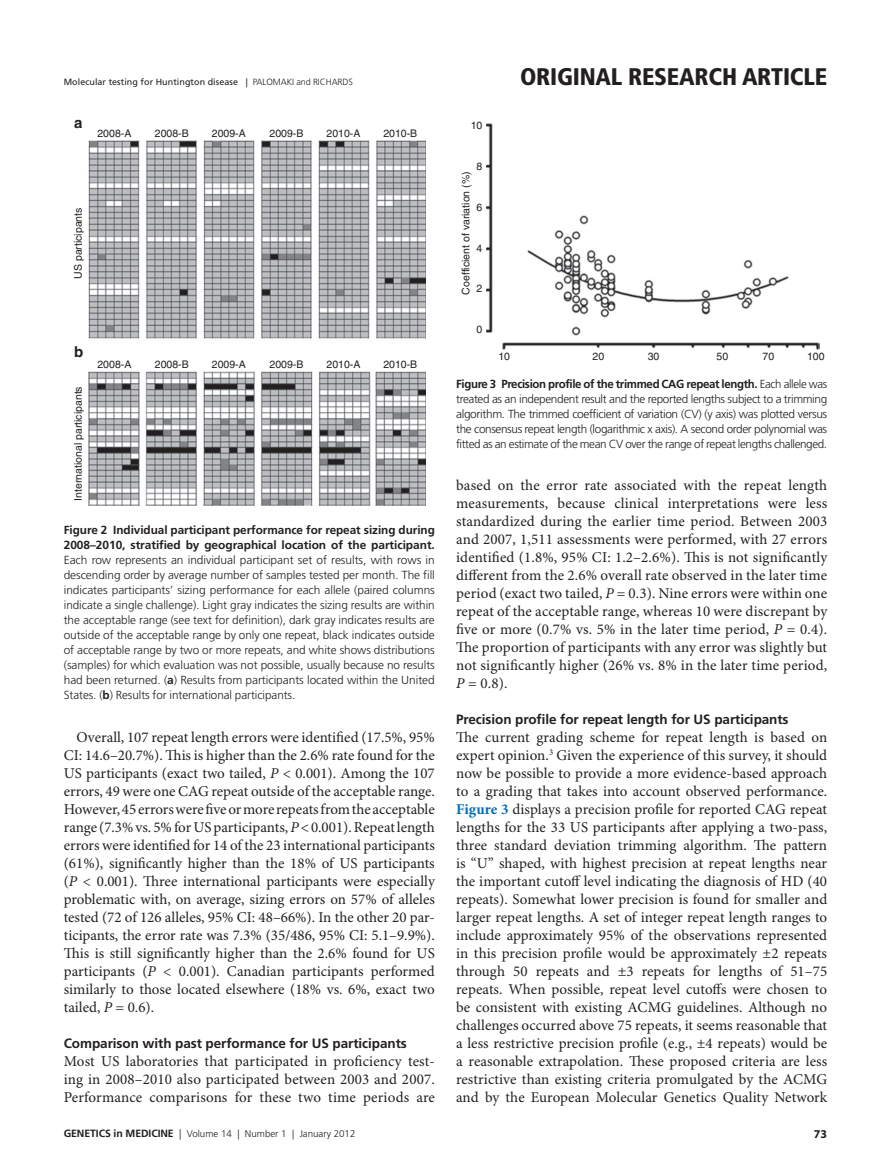
<style>
.page{position:relative;width:891px;height:1175px;background:#fff}
.page>*{position:absolute;margin:0;border:0;box-sizing:border-box;transform-origin:0 0}
.t1{font:900 condensed 24px "Frutiger LT Pro";color:#231f20}
.t2{font:15px/18px "Minion Pro";letter-spacing:.005em;color:#231f20;text-align:justify}
.t3{font:700 15px "Helvetica";color:#231f20}
.t4{font:700 13.5px "Frutiger LT Pro";letter-spacing:-.005em;color:#231f20}
.t5{font:700 12px "Myriad Pro";color:#231f20}
.t6{font:300 11.7px/15px "Frutiger LT Pro";letter-spacing:-.02em;color:#231f20;text-align:justify}
.t7{font:700 11.7px/15px "Frutiger LT Pro";letter-spacing:-.005em;color:#231f20}
.t8{font:10.5px "Helvetica";color:#231f20}
.t9{font:300 9.75px "Frutiger LT Pro";color:#231f20}
.t10{font:9px "Frutiger LT Pro";letter-spacing:.005em;color:#231f20}
.s1{font-weight:300}
.s2{font-weight:700}
.s3{font-style:italic}
.s4{font-weight:700;color:#006cb3}
.s5{font-weight:700;font-size:10.5px}
.s6{font-size:10.5px}
</style>
<div class="page">
<img style="left:88px;top:141px;width:338px;height:364px">
<img style="left:486px;top:124px;width:333px;height:225px">
<p class="t10" style="left:64px;top:76px;width:291px">Molecular testing for Huntington disease | <span class="s1">PALOMAKI and RICHARDS</span></p>
<h1 class="t1" style="left:520px;top:62px;width:14px">ORIGINAL</h1>
<h1 class="t1" style="left:628px;top:62px;width:15px">RESEARCH</h1>
<h1 class="t1" style="left:742px;top:62px;width:14px">ARTICLE</h1>
<p class="t3" style="left:74px;top:114px;width:10px">a</p>
<p class="t8" style="left:97px;top:127px;width:35px">2008-A</p>
<p class="t8" style="left:155px;top:127px;width:35px">2008-B</p>
<p class="t8" style="left:212px;top:127px;width:35px">2009-A</p>
<p class="t8" style="left:270px;top:127px;width:35px">2009-B</p>
<p class="t8" style="left:327px;top:127px;width:35px">2010-A</p>
<p class="t8" style="left:383px;top:127px;width:35px">2010-B</p>
<p class="t8" style="left:72px;top:279px;width:73px;rotate:-90deg">US participants</p>
<p class="t3" style="left:74px;top:342px;width:11px">b</p>
<p class="t8" style="left:72px;top:500px;width:116px;rotate:-90deg">International participants</p>
<p class="t8" style="left:97px;top:359px;width:35px">2008-A</p>
<p class="t8" style="left:155px;top:359px;width:35px">2008-B</p>
<p class="t8" style="left:212px;top:359px;width:35px">2009-A</p>
<p class="t8" style="left:270px;top:359px;width:35px">2009-B</p>
<p class="t8" style="left:327px;top:359px;width:35px">2010-A</p>
<p class="t8" style="left:383px;top:359px;width:35px">2010-B</p>
<p class="t7" style="left:64px;top:522px;width:373px">Figure 2 I ndividual participant performance for repeat sizing during<br>2008–2010, stratified by geographical location of the participant.</p>
<p class="t6" style="left:64px;top:552px;width:373px">Each row represents an individual participant set of results, with rows in descending order by average number of samples tested per month. The fill indicates participants’ sizing performance for each allele (paired columns indicate a single challenge). Light gray indicates the sizing results are within the acceptable range (see text for definition), dark gray indicates results are outside of the acceptable range by only one repeat, black indicates outside of acceptable range by two or more repeats, and white shows distributions (samples) for which evaluation was not possible, usually because no results had been returned. (<span class="s2">a</span>) Results from participants located within the United States. (<span class="s2">b</span>) Results for international participants.</p>
<p class="t2" style="left:64px;top:728px;width:373px;text-indent:13px">Overall, 107 repeat length errors were identified (17.5%, 95% CI: 14.6–20.7%). This is higher than the 2.6% rate found for the US participants (exact two tailed, <span class="s3">P</span> &lt; 0.001). Among the 107 errors, 49 were one CAG repeat outside of the acceptable range.<br>However, 45 errors were five or more repeats from the acceptable range (7.3% vs. 5% for US participants, <span class="s3">P</span> &lt; 0.001). Repeat length errors were identified for 14 of the 23 international participants (61%), significantly higher than the 18% of US participants (<span class="s3">P</span> &lt; 0.001). Three international participants were especially problematic with, on average, sizing errors on 57% of alleles tested (72 of 126 alleles, 95% CI: 48–66%). In the other 20 par&shy;ticipants, the error rate was 7.3% (35/486, 95% CI: 5.1–9.9%).<br>This is still significantly higher than the 2.6% found for US participants (<span class="s3">P</span> &lt; 0.001). Canadian participants performed similarly to those located elsewhere (18% vs. 6%, exact two tailed, <span class="s3">P</span> = 0.6).</p>
<p class="t4" style="left:64px;top:1035px;width:345px">Comparison with past performance for US participants</p>
<p class="t2" style="left:64px;top:1052px;width:373px">Most US laboratories that participated in proficiency test&shy;ing in 2008–2010 also participated between 2003 and 2007.<br>Performance comparisons for these two time periods are</p>
<p class="t8" style="left:471px;top:119px;width:13px">10</p>
<p class="t8" style="left:477px;top:160px;width:7px">8</p>
<p class="t8" style="left:460px;top:295px;width:125px;rotate:-90deg">Coefficient of variation (%)</p>
<p class="t8" style="left:477px;top:201px;width:7px">6</p>
<p class="t8" style="left:477px;top:243px;width:7px">4</p>
<p class="t8" style="left:477px;top:282px;width:7px">2</p>
<p class="t8" style="left:477px;top:323px;width:7px">0</p>
<p class="t8" style="left:498px;top:350px;width:13px">10</p>
<p class="t8" style="left:593px;top:350px;width:13px">20</p>
<p class="t8" style="left:648px;top:350px;width:13px">30</p>
<p class="t8" style="left:717px;top:350px;width:13px">50</p>
<p class="t8" style="left:763px;top:350px;width:13px">70</p>
<p class="t8" style="left:807px;top:350px;width:19px">100</p>
<p class="t6" style="left:456px;top:377px;width:373px"><span class="s2">Figure 3 Precision profile of the trimmed CAG repeat length.</span> Each allele was treated as an independent result and the reported lengths subject to a trimming algorithm. The trimmed coefficient of variation (CV) (y axis) was plotted versus the consensus repeat length (logarithmic x axis). A second order polynomial was fitted as an estimate of the mean CV over the range of repeat lengths challenged.</p>
<p class="t2" style="left:456px;top:476px;width:373px">based on the error rate associated with the repeat length measurements, because clinical interpretations were less standardized during the earlier time period. Between 2003 and 2007, 1,511 assessments were performed, with 27 errors identified (1.8%, 95% CI: 1.2–2.6%). This is not significantly different from the 2.6% overall rate observed in the later time period (exact two tailed, <span class="s3">P</span> = 0.3). Nine errors were within one repeat of the acceptable range, whereas 10 were discrepant by five or more (0.7% vs. 5% in the later time period, <span class="s3">P</span> = 0.4).<br>The proportion of participants with any error was slightly but not significantly higher (26% vs. 8% in the later time period, <span class="s3">P</span> = 0.8).</p>
<p class="t4" style="left:456px;top:711px;width:334px">Precision profile for repeat length for US participants</p>
<p class="t2" style="left:456px;top:728px;width:373px">The current grading scheme for repeat length is based on expert opinion.<sup>3</sup> Given the experience of this survey, it should now be possible to provide a more evidence-based approach to a grading that takes into account observed performance.<br><span class="s4">Figure 3</span> displays a precision profile for reported CAG repeat lengths for the 33 US participants after applying a two-pass, three standard deviation trimming algorithm. The pattern is “U” shaped, with highest precision at repeat lengths near the important cutoff level indicating the diagnosis of HD (40 repeats). Somewhat lower precision is found for smaller and larger repeat lengths. A set of integer repeat length ranges to include approximately 95% of the observations represented in this precision profile would be approximately ±2 repeats through 50 repeats and ±3 repeats for lengths of 51–75 repeats. When possible, repeat level cutoffs were chosen to be consistent with existing ACMG guidelines. Although no challenges occurred above 75 repeats, it seems reasonable that a less restrictive precision profile (e.g., ±4 repeats) would be a reasonable extrapolation. These proposed criteria are less restrictive than existing criteria promulgated by the ACMG and by the European Molecular Genetics Quality Network</p>
<p class="t9" style="left:64px;top:1128px;width:293px"><span class="s5">Genetics in medicine</span> <span class="s6">|</span> Volume 14 | Number 1 | January 2012</p>
<p class="t5" style="left:814px;top:1127px;width:15px">73</p>
</div>
